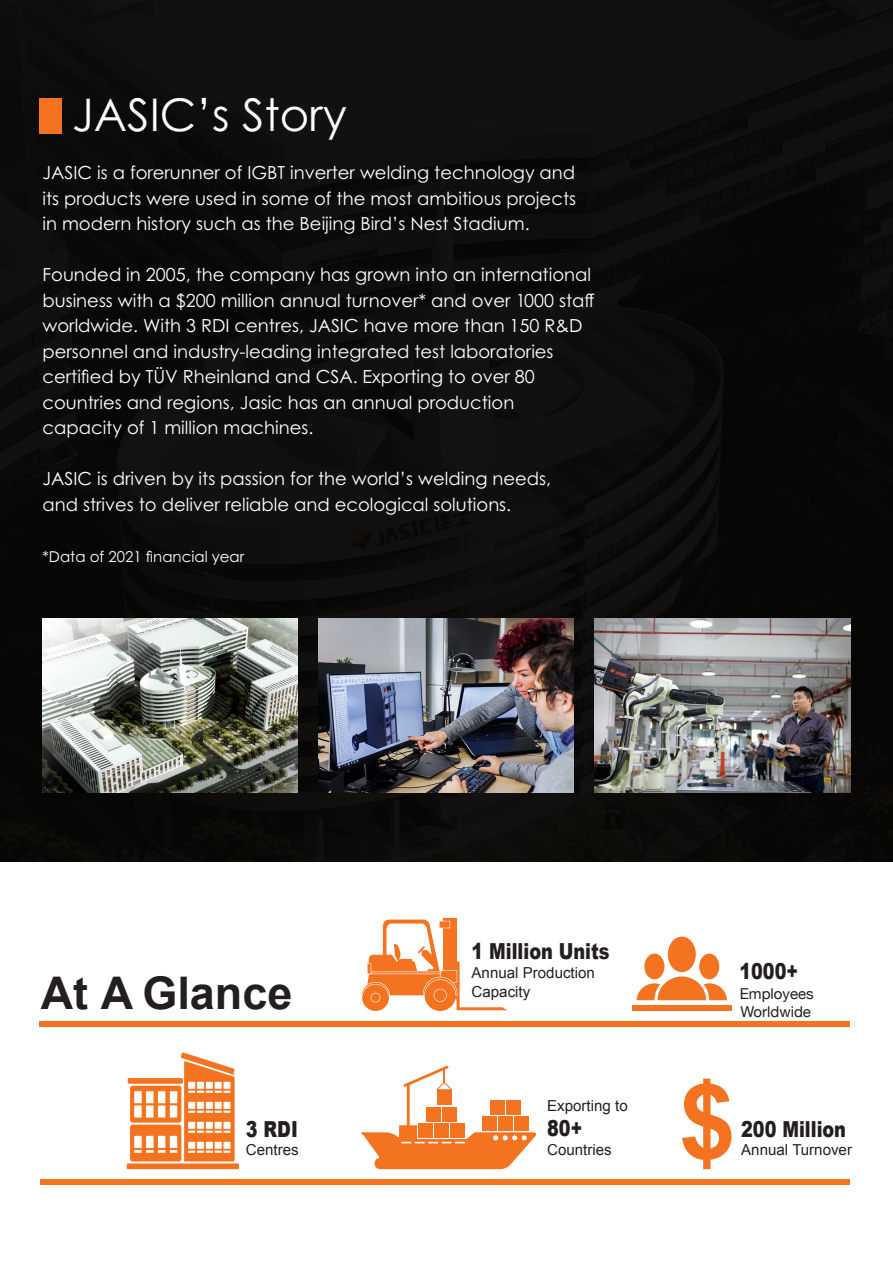
<style>
.page{position:relative;width:893px;height:1263px;background:#fff}
.page>*{position:absolute;margin:0;border:0;box-sizing:border-box;transform-origin:0 0}
.t1{font:45px "Century Gothic Pro";color:#fff}
.t2{font:700 45px "Arial";color:#231f20}
.t3{font:900 22.05px "Arial";color:#231f20;scale:.8 1}
.t4{font:18px/25.5px "Century Gothic Pro";color:#fff}
.t5{font:15.15px/18.9px "Arial";color:#231f20}
.t6{font:15px "Century Gothic Pro";color:#fff}
.IconDescriptions{font:15px/18px "Helvetica Neue";color:#231f20}
</style>
<div class="page">
<div style="left:0;top:0;width:893px;height:861px;background:#0d0c0b"></div>
<div style="left:41px;top:1179px;width:809px;height:6px;background:#f47321"></div>
<svg style="left:682px;top:1078px;width:49px;height:91px"></svg>
<div style="left:127px;top:1163px;width:112px;height:6px;background:#f47321"></div>
<div style="left:130px;top:1086px;width:51px;height:36px;background:#f47321;border-radius:2px"></div>
<div style="left:130px;top:1124px;width:51px;height:37px;background:#f47321;border-radius:2px"></div>
<div style="left:128px;top:1078px;width:55px;height:6px;background:#f47321"></div>
<svg style="left:134px;top:1052px;width:101px;height:109px"></svg>
<svg style="left:361px;top:1065px;width:176px;height:104px"></svg>
<div style="left:40px;top:1021px;width:810px;height:6px;background:#f47321"></div>
<div style="left:446px;top:918px;width:11px;height:53px;background:#f47321"></div>
<hr style="left:443px;top:918px;width:2px;height:53px;background:#f47321">
<svg style="left:361px;top:919px;width:146px;height:92px"></svg>
<svg style="left:636px;top:936px;width:91px;height:65px"></svg>
<div style="left:632px;top:1005px;width:100px;height:6px;background:#f47321"></div>
<div style="left:40px;top:98px;width:22px;height:35px;background:#f47321"></div>
<img style="left:43px;top:619px;width:255px;height:173px">
<img style="left:319px;top:619px;width:255px;height:173px">
<img style="left:595px;top:619px;width:255px;height:173px">
<p class="t1" style="left:72px;top:87px;width:276px">JASIC’s Story</p>
<p class="t4" style="left:43px;top:160px;width:535px;text-align:justify">JASIC is a forerunner of IGBT inverter welding technology and its products were used in some of the most ambitious projects in modern history such as the Beijing Bird’s Nest Stadium.</p>
<p class="t4" style="left:43px;top:262px;width:553px">Founded in 2005, the company has grown into an international business with a $200 million annual turnover* and over 1000 staff worldwide. With 3 RDI centres, JASIC have more than 150 R&amp;D personnel and industry-leading integrated test laboratories certified by TÜV Rheinland and CSA. Exporting to over 80 countries and regions, Jasic has an annual production capacity of 1 million machines.</p>
<p class="t4" style="left:43px;top:466px;width:510px">JASIC is driven by its passion for the world’s welding needs, and strives to deliver reliable and ecological solutions.</p>
<p class="t6" style="left:43px;top:547px;width:203px">*Data of 2021 financial year</p>
<p class="t3" style="left:471px;top:935px;width:174px">1 Million Units</p>
<h1 class="t2" style="left:41px;top:964px;width:253px">At A Glance</h1>
<p class="t5" style="left:472px;top:964px;width:125px">Annual Production<br>Capacity</p>
<p class="t3" style="left:246px;top:1113px;width:67px">3 RDI</p>
<p class="t5" style="left:246px;top:1141px;width:54px">Centres</p>
<p class="t5" style="left:547px;top:1096px;width:82px">Exporting to</p>
<p class="t3" style="left:547px;top:1112px;width:46px">80+</p>
<p class="t5" style="left:547px;top:1141px;width:66px">Countries</p>
<p class="t3" style="left:739px;top:955px;width:75px">1000+</p>
<p class="IconDescriptions" style="left:740px;top:986px;width:75px">Employees<br>Worldwide</p>
<p class="t3" style="left:741px;top:1113px;width:133px">200 Million</p>
<p class="t5" style="left:741px;top:1141px;width:112px">Annual Turnover</p>
</div>
